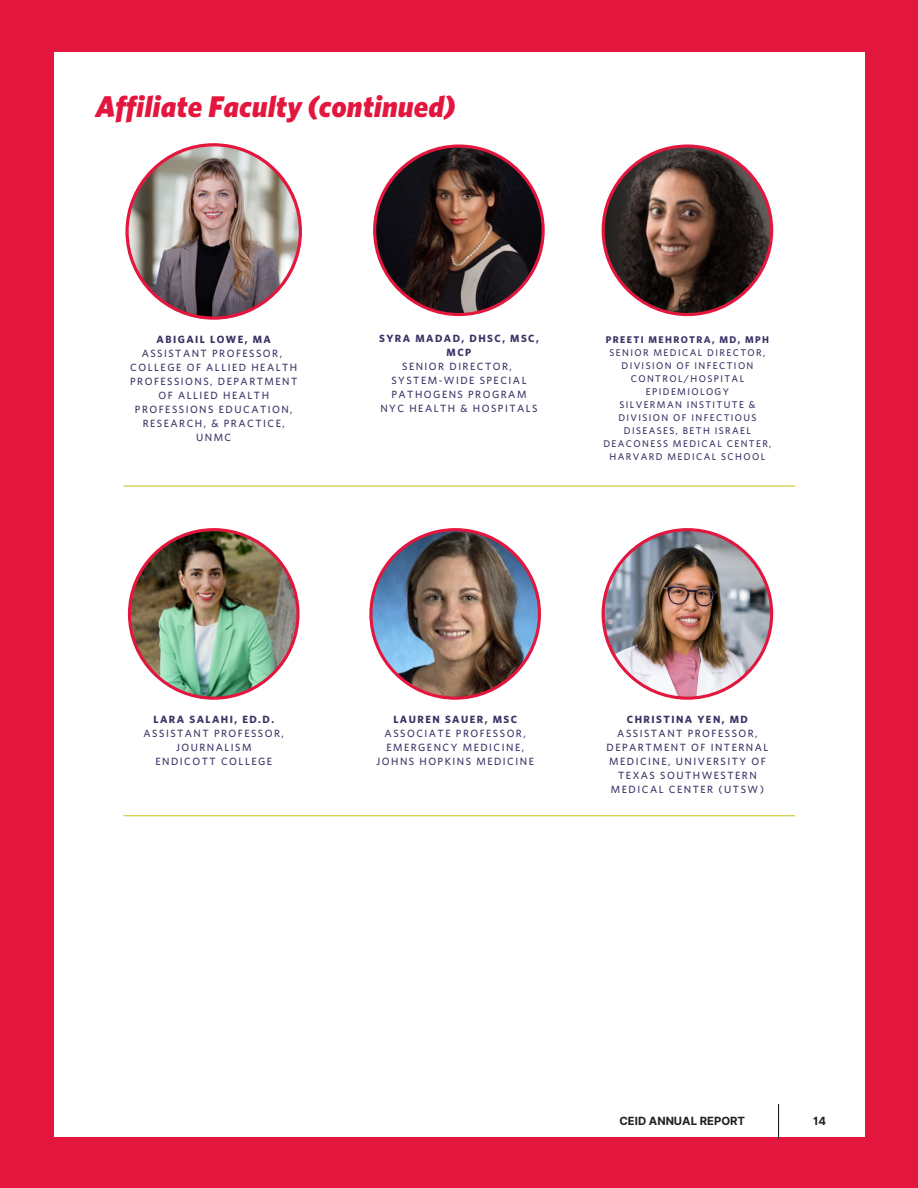
<style>
.page{position:relative;width:918px;height:1188px;background:#e3173e}
.page>*{position:absolute;margin:0;border:0;box-sizing:border-box;transform-origin:0 0}
.t1{font:italic 900 30px "Whitney";color:#e3173e}
.t2{font:700 11.25px "Inter";color:#231f20}
.t3{font:500 10.5px/14px "Whitney";letter-spacing:.14em;color:#3a3567;text-align:center}
.t4{font:700 10.5px/14px "Whitney";letter-spacing:.14em;color:#3a3567;text-align:center}
.t5{font:500 9.75px/13px "Whitney";letter-spacing:.14em;color:#3a3567;text-align:center}
.t6{font:700 9.75px "Whitney";letter-spacing:.14em;color:#3a3567}
</style>
<div class="page">
<div style="left:54px;top:52px;width:810px;height:1084px;background:#fff"></div>
<hr style="left:123px;top:485px;width:672px;height:2px;background:#c8ca35">
<hr style="left:123px;top:815px;width:672px;height:1px;background:#c8ca35">
<hr style="left:778px;top:1104px;width:1px;height:35px;background:#231f20">
<img style="left:128px;top:528px;width:172px;height:172px">
<img style="left:369px;top:528px;width:172px;height:172px">
<img style="left:602px;top:528px;width:171px;height:172px">
<img style="left:125px;top:143px;width:177px;height:177px">
<svg style="left:373px;top:144px;width:172px;height:172px"></svg>
<svg style="left:602px;top:144px;width:171px;height:172px"></svg>
<p class="t1" style="left:95px;top:93px;width:361px">Affiliate Faculty (continued)</p>
<p class="t4" style="left:157px;top:333px;width:116px">ABIGAIL LOWE, MA</p>
<p class="t3" style="left:142px;top:347px;width:142px">ASSISTANT PROFESSOR,</p>
<p class="t3" style="left:130px;top:361px;width:169px">COLLEGE OF ALLIED HEALTH<br>PROFESSIONS, DEPARTMENT<br>OF ALLIED HEALTH<br>PROFESSIONS EDUCATION,<br>RESEARCH, &amp; PRACTICE,<br>UNMC</p>
<p class="t4" style="left:379px;top:332px;width:161px">SYRA MADAD, DHSC, MSC,<br>MCP</p>
<p class="t3" style="left:402px;top:360px;width:111px">SENIOR DIRECTOR,</p>
<p class="t3" style="left:391px;top:374px;width:137px;text-align:left">SYSTEM-WIDE SPECIAL<br>PATHOGENS PROGRAM</p>
<p class="t3" style="left:380px;top:402px;width:159px">NYC HEALTH &amp; HOSPITALS</p>
<p class="t6" style="left:606px;top:335px;width:165px">PREETI MEHROTRA, MD, MPH</p>
<p class="t5" style="left:610px;top:346px;width:157px">SENIOR MEDICAL DIRECTOR,</p>
<p class="t5" style="left:621px;top:359px;width:134px">DIVISION OF INFECTION<br>CONTROL/HOSPITAL<br>EPIDEMIOLOGY</p>
<p class="t5" style="left:603px;top:398px;width:170px">SILVERMAN INSTITUTE &amp;<br>DIVISION OF INFECTIOUS<br>DISEASES, BETH ISRAEL<br>DEACONESS MEDICAL CENTER,</p>
<p class="t5" style="left:610px;top:450px;width:157px">HARVARD MEDICAL SCHOOL</p>
<p class="t4" style="left:154px;top:713px;width:122px">LARA SALAHI, ED.D.</p>
<p class="t3" style="left:144px;top:727px;width:142px">ASSISTANT PROFESSOR,<br>JOURNALISM</p>
<p class="t3" style="left:155px;top:755px;width:118px">ENDICOTT COLLEGE</p>
<p class="t4" style="left:393px;top:713px;width:125px">LAUREN SAUER, MSC</p>
<p class="t3" style="left:385px;top:727px;width:143px;text-align:left">ASSOCIATE PROFESSOR,<br>EMERGENCY MEDICINE,</p>
<p class="t3" style="left:377px;top:755px;width:159px">JOHNS HOPKINS MEDICINE</p>
<p class="t4" style="left:627px;top:713px;width:123px">CHRISTINA YEN, MD</p>
<p class="t3" style="left:607px;top:727px;width:163px">ASSISTANT PROFESSOR,<br>DEPARTMENT OF INTERNAL<br>MEDICINE, UNIVERSITY OF<br>TEXAS SOUTHWESTERN<br>MEDICAL CENTER (UTSW)</p>
<p class="t2" style="left:619px;top:1114px;width:127px">CEID ANNUAL REPORT</p>
<p class="t2" style="left:813px;top:1114px;width:15px">14</p>
</div>
